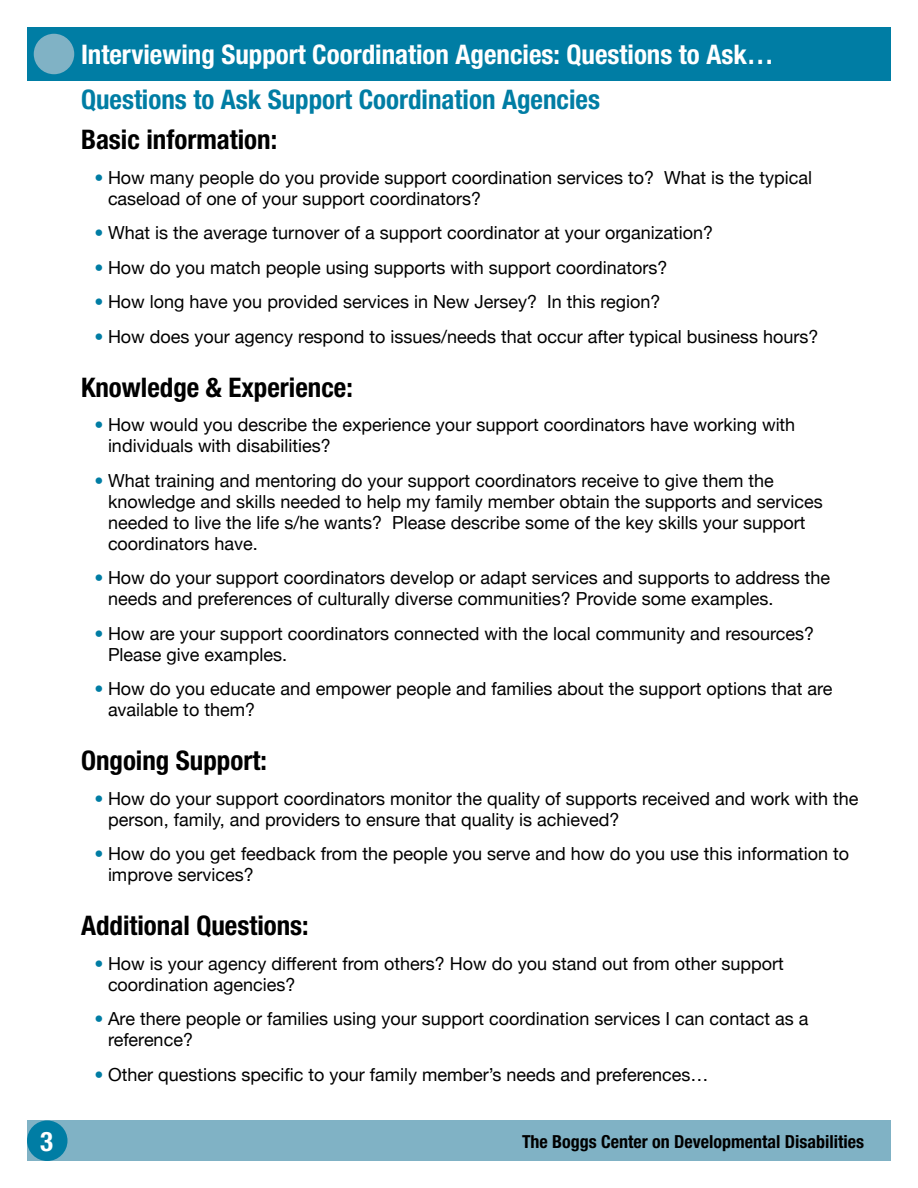
<style>
.page{position:relative;width:918px;height:1188px;background:#fff}
.page>*{position:absolute;margin:0;border:0;box-sizing:border-box;transform-origin:0 0}
.t1{font:700 condensed 27px "Helvetica Neue";color:#000}
.t2{font:700 condensed 27px "Helvetica Neue";color:#fff}
.t3{font:700 condensed 27px "Helvetica Neue";color:#007da4}
.t4{font:18px/21px "Helvetica Neue";color:#000}
.t5{font:700 condensed 18px "Helvetica Neue";color:#000}
.s1{color:#007da4}
</style>
<div class="page">
<div style="left:27px;top:1120px;width:864px;height:41px;background:#80b2c5"></div>
<div style="left:27px;top:1120px;width:41px;height:41px;background:#007da4;border-radius:50%"></div>
<div style="left:27px;top:27px;width:864px;height:54px;background:#007da4"></div>
<div style="left:34px;top:34px;width:40px;height:40px;background:#80b2c5;border-radius:50%"></div>
<h1 class="t2" style="left:81px;top:39px;width:694px">Interviewing Support Coordination Agencies: Questions to Ask…</h1>
<h1 class="t3" style="left:81px;top:83px;width:521px">Questions to Ask Support Coordination Agencies</h1>
<h1 class="t1" style="left:81px;top:123px;width:198px">Basic information:</h1>
<p class="t4" style="left:108px;top:166px;width:706px;text-indent:-14px"><span class="s1">•</span> How many people do you provide support coordination services to? What is the typical caseload of one of your support coordinators?</p>
<p class="t4" style="left:94px;top:221px;width:620px"><span class="s1">•</span> What is the average turnover of a support coordinator at your organization?</p>
<p class="t4" style="left:94px;top:256px;width:574px"><span class="s1">•</span> How do you match people using supports with support coordinators?</p>
<p class="t4" style="left:94px;top:290px;width:567px"><span class="s1">•</span> How long have you provided services in New Jersey? In this region?</p>
<p class="t4" style="left:94px;top:325px;width:725px"><span class="s1">•</span> How does your agency respond to issues/needs that occur after typical business hours?</p>
<h1 class="t1" style="left:81px;top:371px;width:273px">Knowledge &amp; Experience:</h1>
<p class="t4" style="left:108px;top:413px;width:689px;text-indent:-14px"><span class="s1">•</span> How would you describe the experience your support coordinators have working with individuals with disabilities?</p>
<p class="t4" style="left:108px;top:469px;width:716px;text-indent:-14px"><span class="s1">•</span> What training and mentoring do your support coordinators receive to give them the knowledge and skills needed to help my family member obtain the supports and services needed to live the life s/he wants? Please describe some of the key skills your support coordinators have.</p>
<p class="t4" style="left:108px;top:566px;width:724px;text-indent:-14px"><span class="s1">•</span> How do your support coordinators develop or adapt services and supports to address the needs and preferences of culturally diverse communities? Provide some examples.</p>
<p class="t4" style="left:108px;top:622px;width:708px;text-indent:-14px"><span class="s1">•</span> How are your support coordinators connected with the local community and resources?<br>Please give examples.</p>
<p class="t4" style="left:108px;top:677px;width:726px;text-indent:-14px"><span class="s1">•</span> How do you educate and empower people and families about the support options that are available to them?</p>
<h1 class="t1" style="left:81px;top:744px;width:187px">Ongoing Support:</h1>
<p class="t4" style="left:108px;top:787px;width:752px;text-indent:-14px"><span class="s1">•</span> How do your support coordinators monitor the quality of supports received and work with the person, family, and providers to ensure that quality is achieved?</p>
<p class="t4" style="left:108px;top:842px;width:743px;text-indent:-14px"><span class="s1">•</span> How do you get feedback from the people you serve and how do you use this information to improve services?</p>
<h1 class="t1" style="left:81px;top:909px;width:229px">Additional Questions:</h1>
<p class="t4" style="left:108px;top:952px;width:677px;text-indent:-14px"><span class="s1">•</span> How is your agency different from others? How do you stand out from other support coordination agencies?</p>
<p class="t4" style="left:108px;top:1007px;width:702px;text-indent:-14px"><span class="s1">•</span> Are there people or families using your support coordination services I can contact as a reference?</p>
<p class="t4" style="left:94px;top:1063px;width:615px"><span class="s1">•</span> Other questions specific to your family member’s needs and preferences…</p>
<h1 class="t2" style="left:40px;top:1125px;width:14px">3</h1>
<p class="t5" style="left:522px;top:1130px;width:343px">The Boggs Center on Developmental Disabilities</p>
</div>
